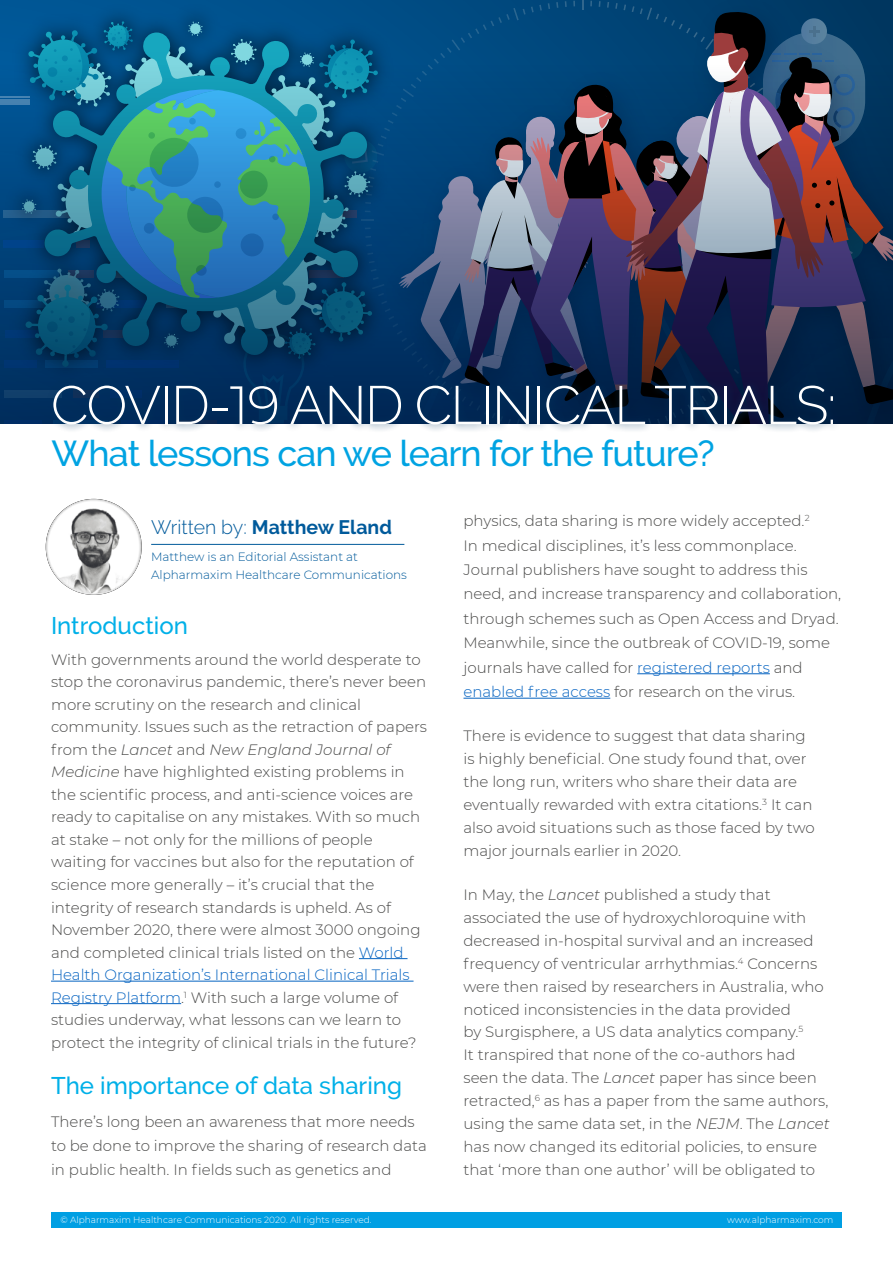
<style>
.page{position:relative;width:893px;height:1263px;background:#fff}
.page>*{position:absolute;margin:0;border:0;box-sizing:border-box;transform-origin:0 0}
.t1{font:300 54px "Raleway";letter-spacing:-.025em;color:#fff}
.t2{font:500 36px "Raleway";letter-spacing:-.025em;color:#00a3e2}
.t3{font:500 24px "Raleway";color:#00b0e8}
.t4{font:700 19.5px "Raleway";color:#005a9b}
.t5{font:300 15px/23px "Montserrat";color:#4a4a49}
.t6{font:300 12px/18px "Montserrat";color:#005a9b}
.t7{font:300 9px "Montserrat";color:#fff}
.s1{font-family:"Montserrat Alternates"}
.s2{font-weight:300}
.s3{font-style:italic}
.s4{color:#0563c1}
</style>
<div class="page">
<svg style="left:22px;top:0;width:871px;height:65px;background:#094f7e"></svg>
<svg style="left:0;top:65px;width:893px;height:359px;background:#2d5475"></svg>
<div style="left:45px;top:377px;width:796px;height:56px;background:#00365f;opacity:.75"></div>
<hr style="left:637px;top:673px;width:133px;height:1px;background:#0563c1">
<hr style="left:463px;top:698px;width:147px;height:1px;background:#0563c1">
<hr style="left:359px;top:958px;width:49px;height:1px;background:#0563c1">
<hr style="left:51px;top:981px;width:363px;height:1px;background:#0563c1">
<hr style="left:51px;top:1003px;width:130px;height:1px;background:#0563c1">
<div style="left:51px;top:1212px;width:791px;height:15px;background:#009fe3"></div>
<div style="left:33px;top:485px;width:123px;height:111px;background:#000;opacity:.25"></div>
<hr style="left:151px;top:544px;width:253px;height:1px;background:#005a9b">
<h1 class="t1" style="left:51px;top:374px;width:787px">COVID-<span class="s1">19</span> AND CLINICAL TRIALS:</h1>
<h2 class="t2" style="left:52px;top:433px;width:664px">What lessons can we learn for the future?</h2>
<h3 class="t4" style="left:151px;top:516px;width:242px"><span class="s2">Written by:</span> Matthew Eland</h3>
<p class="t6" style="left:151px;top:547px;width:257px">Matthew is an Editorial Assistant at<br>Alpharmaxim Healthcare Communications</p>
<h3 class="t3" style="left:51px;top:612px;width:138px">Introduction</h3>
<p class="t5" style="left:51px;top:648px;width:378px;line-height:22.5px">With governments around the world desperate to stop the coronavirus pandemic, there’s never been more scrutiny on the research and clinical community. Issues such as the retraction of papers from the <span class="s3">Lancet</span> and <span class="s3">New England Journal of Medicine</span> have highlighted existing problems in the scientific process, and anti-science voices are ready to capitalise on any mistakes. With so much at stake – not only for the millions of people waiting for vaccines but also for the reputation of science more generally – it’s crucial that the integrity of research standards is upheld. As of November 2020, there were almost 3000 ongoing and completed clinical trials listed on the <span class="s4">World Health Organization’s International Clinical Trials Registry Platform</span>.<sup>1</sup> With such a large volume of studies underway, what lessons can we learn to protect the integrity of clinical trials in the future?</p>
<h3 class="t3" style="left:51px;top:1072px;width:352px">The importance of data sharing</h3>
<p class="t5" style="left:51px;top:1109px;width:377px;line-height:24px">There’s long been an awareness that more needs to be done to improve the sharing of research data in public health. In fields such as genetics and</p>
<p class="t5" style="left:463px;top:508px;width:379px;line-height:24.5px">physics, data sharing is more widely accepted.<sup>2<br></sup>In medical disciplines, it’s less commonplace.<br>Journal publishers have sought to address this need, and increase transparency and collaboration, through schemes such as Open Access and Dryad.<br>Meanwhile, since the outbreak of COVID-19, some journals have called for <span class="s4">registered reports</span> and <span class="s4">enabled free access</span> for research on the virus.</p>
<p class="t5" style="left:463px;top:724px;width:353px">There is evidence to suggest that data sharing is highly beneficial. One study found that, over the long run, writers who share their data are eventually rewarded with extra citations.<sup>3</sup> It can also avoid situations such as those faced by two major journals earlier in 2020.</p>
<p class="t5" style="left:463px;top:883px;width:368px">In May, the <span class="s3">Lancet</span> published a study that associated the use of hydroxychloroquine with decreased in-hospital survival and an increased frequency of ventricular arrhythmias.<sup>4</sup> Concerns were then raised by researchers in Australia, who noticed inconsistencies in the data provided<br>by Surgisphere, a US data analytics company.<sup>5<br></sup>It transpired that none of the co-authors had seen the data. The <span class="s3">Lancet</span> paper has since been retracted,<sup>6</sup> as has a paper from the same authors, using the same data set, in the <span class="s3">NEJM</span>. The <span class="s3">Lancet </span>has now changed its editorial policies, to ensure that ‘more than one author’ will be obligated to</p>
<p class="t7" style="left:60px;top:1213px;width:313px">© Alpharmaxim Healthcare Communications 2020. All rights reserved.</p>
<p class="t7" style="left:727px;top:1213px;width:108px">www.alpharmaxim.com</p>
</div>
